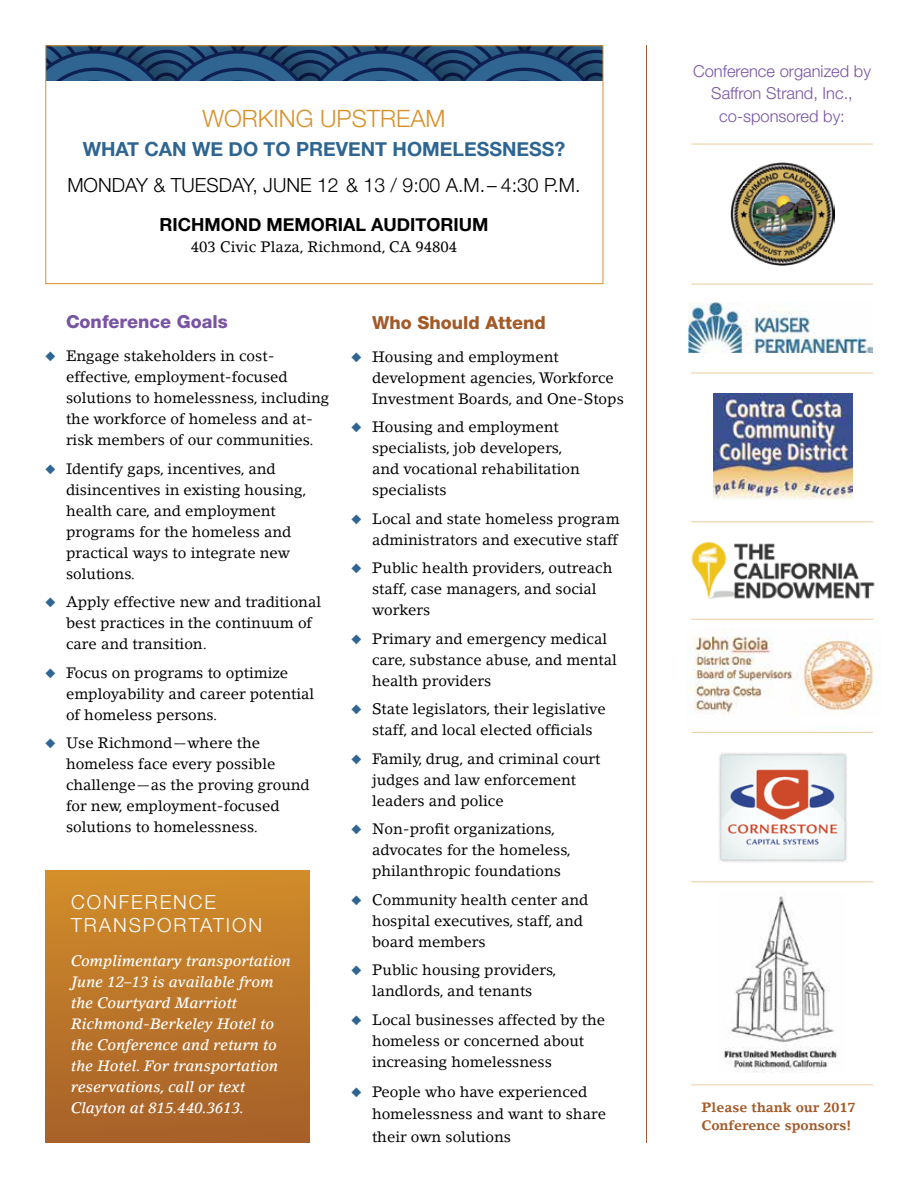
<style>
.page{position:relative;width:918px;height:1188px;background:#fff}
.page>*{position:absolute;margin:0;border:0;box-sizing:border-box;transform-origin:0 0}
.t1{font:300 24px "Helvetica Neue";color:#d7912a}
.t2{font:300 19.5px "Helvetica Neue";color:#000}
.t3{font:700 19.5px "Helvetica Neue";color:#2e6592}
.t4{font:300 19.5px/22.5px "Helvetica Neue";letter-spacing:.1em;color:#fff}
.t5{font:700 18px "Helvetica Neue";color:#000}
.t6{font:800 18px "Helvetica Neue";color:#7854a3}
.t7{font:800 18px "Helvetica Neue";color:#a25a28}
.t8{font:300 16.5px/22.5px "Helvetica Neue";color:#7854a3;text-align:center}
.t9{font:15px/21px "Lino Letter";color:#000}
.t10{font:italic 500 15px/21px "Lino Letter";color:#fff}
.t11{font:700 13.5px/18px "Lino Letter";color:#a25a28}
.s1{color:#2e6592}
</style>
<div class="page">
<svg style="left:47px;top:47px;width:554px;height:34px;background:#234c76"></svg>
<div style="left:46px;top:871px;width:264px;height:271px;background:linear-gradient(to bottom,#d18c2a,#a65f29)"></div>
<img style="left:730px;top:162px;width:104px;height:104px">
<img style="left:688px;top:303px;width:185px;height:50px">
<img style="left:714px;top:394px;width:138px;height:105px">
<hr style="left:646px;top:45px;width:1px;height:1098px;background:#a25a28">
<img style="left:719px;top:752px;width:128px;height:110px">
<img style="left:724px;top:896px;width:114px;height:176px">
<img style="left:691px;top:542px;width:184px;height:57px">
<hr style="left:691px;top:284px;width:182px;height:1px;background:#edcd9f">
<hr style="left:691px;top:144px;width:182px;height:1px;background:#edcd9f">
<hr style="left:691px;top:373px;width:182px;height:1px;background:#edcd9f">
<hr style="left:691px;top:521px;width:182px;height:1px;background:#edcd9f">
<hr style="left:691px;top:619px;width:182px;height:1px;background:#edcd9f">
<hr style="left:691px;top:732px;width:182px;height:1px;background:#edcd9f">
<hr style="left:691px;top:881px;width:182px;height:1px;background:#edcd9f">
<hr style="left:691px;top:1084px;width:182px;height:1px;background:#edcd9f">
<div style="left:45px;top:45px;width:558px;height:239px;border:1px solid #d7912a"></div>
<img style="left:687px;top:635px;width:112px;height:80px">
<img style="left:801px;top:638px;width:77px;height:76px">
<h1 class="t1" style="left:202px;top:104px;width:245px">WORKING UPSTREAM</h1>
<h2 class="t3" style="left:83px;top:133px;width:484px">WHAT CAN WE DO TO PREVENT HOMELESSNESS?</h2>
<h2 class="t2" style="left:67px;top:173px;width:515px">MONDAY &amp; TUESDAY, JUNE 12 &amp; 13 / 9:00 A.M.– 4:30 P.M.</h2>
<p class="t5" style="left:160px;top:210px;width:330px">RICHMOND MEMORIAL AUDITORIUM</p>
<p class="t9" style="left:191px;top:236px;width:268px">403 Civic Plaza, Richmond, CA 94804</p>
<p class="t6" style="left:66px;top:311px;width:163px">Conference Goals</p>
<p class="t9" style="left:66px;top:346px;width:265px;text-indent:-21px"><span class="s1">◆</span> Engage stakeholders in cost&shy;effective, employment-focused solutions to homelessness, including the workforce of homeless and at&shy;risk members of our communities.</p>
<p class="t9" style="left:66px;top:458px;width:242px;text-indent:-21px"><span class="s1">◆</span> Identify gaps, incentives, and disincentives in existing housing, health care, and employment programs for the homeless and practical ways to integrate new solutions.</p>
<p class="t9" style="left:66px;top:592px;width:257px;text-indent:-21px"><span class="s1">◆</span> Apply effective new and traditional best practices in the continuum of care and transition.</p>
<p class="t9" style="left:66px;top:662px;width:250px;text-indent:-21px"><span class="s1">◆</span> Focus on programs to optimize employability and career potential of homeless persons.</p>
<p class="t9" style="left:66px;top:733px;width:245px;text-indent:-21px"><span class="s1">◆</span> Use Richmond—where the homeless face every possible challenge—as the proving ground for new, employment-focused solutions to homelessness.</p>
<h2 class="t4" style="left:71px;top:890px;width:193px">CONFERENCE<br>TRANSPORTATION</h2>
<p class="t10" style="left:71px;top:950px;width:222px">Complimentary transportation<br>June 12–13 is available from the Courtyard Marriott<br>Richmond-Berkeley Hotel to the Conference and return to the Hotel. For transportation reservations, call or text<br>Clayton at 815.440.3613.</p>
<p class="t7" style="left:372px;top:312px;width:175px">Who Should Attend</p>
<p class="t9" style="left:372px;top:346px;width:253px;text-indent:-21px"><span class="s1">◆</span> Housing and employment development agencies, Workforce<br>Investment Boards, and One-Stops</p>
<p class="t9" style="left:372px;top:417px;width:209px;text-indent:-21px"><span class="s1">◆</span> Housing and employment specialists, job developers, and vocational rehabilitation specialists</p>
<p class="t9" style="left:351px;top:508px;width:270px;text-align:right"><span class="s1">◆</span> Local and state homeless program administrators and executive staff</p>
<p class="t9" style="left:372px;top:558px;width:242px;text-indent:-21px"><span class="s1">◆</span> Public health providers, outreach staff, case managers, and social workers</p>
<p class="t9" style="left:372px;top:628px;width:246px;text-indent:-21px"><span class="s1">◆</span> Primary and emergency medical care, substance abuse, and mental health providers</p>
<p class="t9" style="left:351px;top:699px;width:256px;text-align:center"><span class="s1">◆</span> State legislators, their legislative staff, and local elected officials</p>
<p class="t9" style="left:372px;top:748px;width:230px;text-indent:-21px"><span class="s1">◆</span> Family, drug, and criminal court judges and law enforcement leaders and police</p>
<p class="t9" style="left:372px;top:819px;width:201px;text-indent:-21px"><span class="s1">◆</span> Non-profit organizations, advocates for the homeless, philanthropic foundations</p>
<p class="t9" style="left:372px;top:889px;width:218px;text-indent:-21px"><span class="s1">◆</span> Community health center and hospital executives, staff, and board members</p>
<p class="t9" style="left:351px;top:960px;width:207px;text-align:center"><span class="s1">◆</span> Public housing providers, landlords, and tenants</p>
<p class="t9" style="left:372px;top:1009px;width:235px;text-indent:-21px"><span class="s1">◆</span> Local businesses affected by the homeless or concerned about increasing homelessness</p>
<p class="t9" style="left:372px;top:1080px;width:236px;line-height:22.5px;text-indent:-21px"><span class="s1">◆</span> People who have experienced homelessness and want to share their own solutions</p>
<p class="t8" style="left:693px;top:59px;width:179px">Conference organized by<br>Saffron Strand, Inc., co-sponsored by:</p>
<p class="t11" style="left:701px;top:1099px;width:155px">Please thank our 2017<br>Conference sponsors!</p>
</div>
